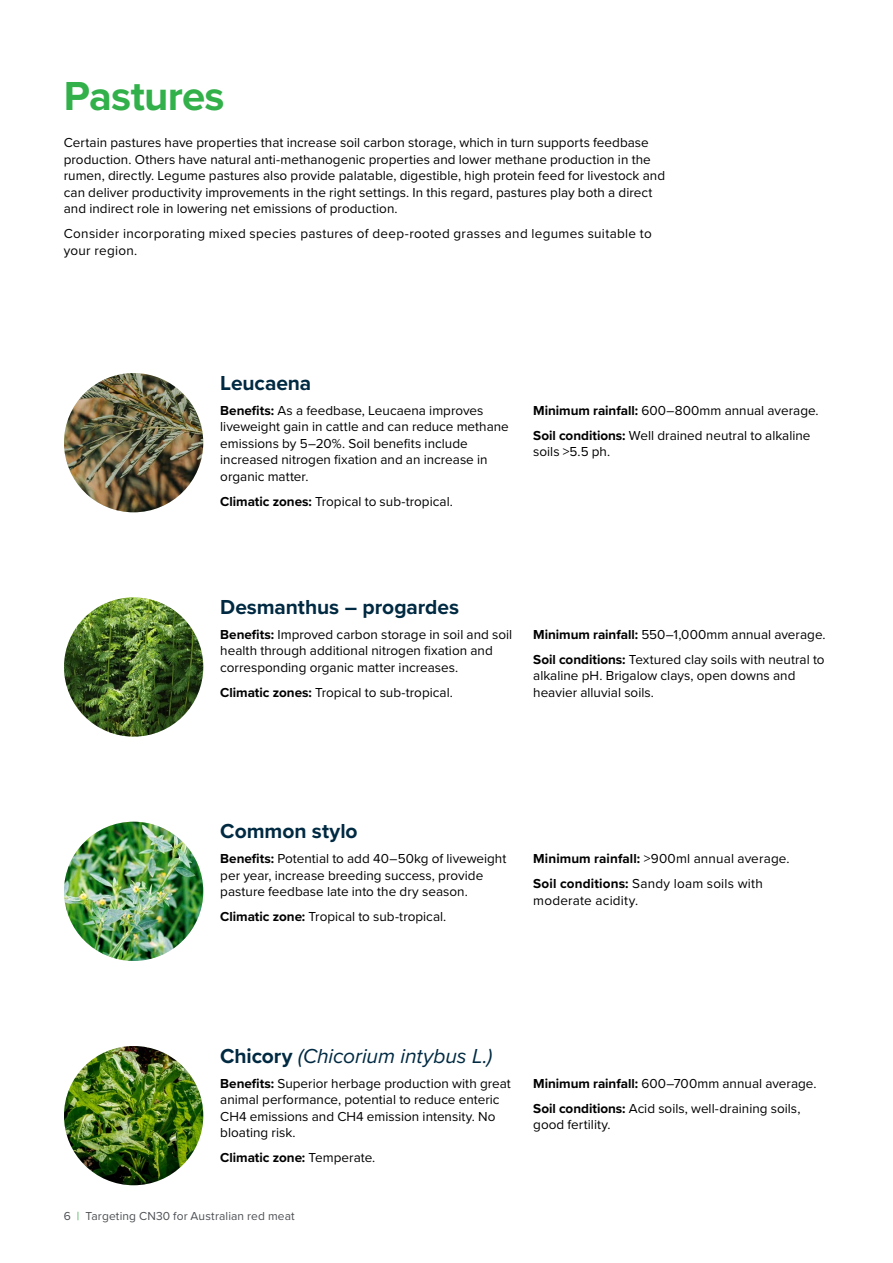
<style>
.page{position:relative;width:893px;height:1263px;background:#fff}
.page>*{position:absolute;margin:0;border:0;box-sizing:border-box;transform-origin:0 0}
.t1{font:700 42px "Proxima Nova";letter-spacing:-.02em;color:#32b04a}
.t2{font:700 21px "Proxima Nova";letter-spacing:-.005em;color:#002a42}
.t3{font:italic 21px "Proxima Nova";letter-spacing:-.005em;color:#002a42}
.t4{font:13.5px/16.5px "Proxima Nova";color:#000}
.t5{font:13.5px/16.5px "Proxima Nova";letter-spacing:.02em;color:#000}
.t6{font:700 13.5px "Proxima Nova";letter-spacing:-.005em;color:#000}
.t7{font:12px "Proxima Nova";letter-spacing:.01em;color:#4d5054}
.s1{font-weight:700}
.s2{font-weight:700;font-style:normal}
.s3{font-weight:400}
.s4{color:#32b04a}
</style>
<div class="page">
<img style="left:64px;top:373px;width:139px;height:139px;border-radius:70px">
<img style="left:64px;top:597px;width:139px;height:140px;border-radius:70px">
<img style="left:64px;top:822px;width:139px;height:139px;border-radius:70px">
<img style="left:64px;top:1046px;width:139px;height:139px;border-radius:70px">
<h1 class="t1" style="left:64px;top:64px;width:162px">Pastures</h1>
<p class="t4" style="left:64px;top:134px;width:603px">Certain pastures have properties that increase soil carbon storage, which in turn supports feedbase production. Others have natural anti-methanogenic properties and lower methane production in the rumen, directly. Legume pastures also provide palatable, digestible, high protein feed for livestock and can deliver productivity improvements in the right settings. In this regard, pastures play both a direct and indirect role in lowering net emissions of production.</p>
<p class="t5" style="left:64px;top:225px;width:589px">Consider incorporating mixed species pastures of deep-rooted grasses and legumes suitable to your region.</p>
<h2 class="t2" style="left:220px;top:367px;width:93px">Leucaena</h2>
<p class="t4" style="left:220px;top:401px;width:290px"><span class="s1">Benefits:</span> As a feedbase, Leucaena improves liveweight gain in cattle and can reduce methane emissions by 5–20%. Soil benefits include increased nitrogen fixation and an increase in organic matter.</p>
<p class="t4" style="left:220px;top:492px;width:234px"><span class="s1">Climatic zones:</span> Tropical to sub-tropical.</p>
<p class="t4" style="left:533px;top:397px;width:287px;line-height:25px"><span class="s1">Minimum rainfall:</span> 600–800mm annual average.<br><span class="s1">Soil conditions:</span> Well drained neutral to alkaline</p>
<p class="t4" style="left:533px;top:443px;width:79px">soils &gt;5.5 ph.</p>
<h2 class="t2" style="left:220px;top:591px;width:240px">Desmanthus – progardes</h2>
<p class="t4" style="left:220px;top:626px;width:293px"><span class="s1">Benefits:</span> Improved carbon storage in soil and soil health through additional nitrogen fixation and corresponding organic matter increases.</p>
<p class="t4" style="left:220px;top:684px;width:234px"><span class="s1">Climatic zones:</span> Tropical to sub-tropical.</p>
<p class="t4" style="left:533px;top:621px;width:294px;line-height:25px"><span class="s1">Minimum rainfall:</span> 550–1,000mm annual average.<br><span class="s1">Soil conditions:</span> Textured clay soils with neutral to</p>
<p class="t4" style="left:533px;top:667px;width:264px">alkaline pH. Brigalow clays, open downs and heavier alluvial soils.</p>
<h2 class="t2" style="left:220px;top:816px;width:139px">Common stylo</h2>
<p class="t4" style="left:220px;top:850px;width:288px"><span class="s1">Benefits:</span> Potential to add 40–50kg of liveweight per year, increase breeding success, provide pasture feedbase late into the dry season.</p>
<p class="t4" style="left:220px;top:908px;width:228px"><span class="s1">Climatic zone:</span> Tropical to sub-tropical.</p>
<p class="t4" style="left:533px;top:846px;width:258px;line-height:25px"><span class="s1">Minimum rainfall:</span> &gt;900ml annual average.<br><span class="s1">Soil conditions:</span> Sandy loam soils with</p>
<p class="t4" style="left:533px;top:891px;width:106px">moderate acidity.</p>
<h2 class="t3" style="left:220px;top:1040px;width:274px"><span class="s2">Chicory</span> (Chicorium intybus L.)</h2>
<p class="t4" style="left:220px;top:1074px;width:292px"><span class="s1">Benefits:</span> Superior herbage production with great animal performance, potential to reduce enteric CH4 emissions and CH4 emission intensity. No bloating risk.</p>
<p class="t6" style="left:220px;top:1147px;width:157px">Climatic zone: <span class="s3">Temperate.</span></p>
<p class="t7" style="left:64px;top:1207px;width:232px">6 <span class="s4">|</span> Targeting CN30 for Australian red meat</p>
<p class="t4" style="left:533px;top:1070px;width:285px;line-height:25px"><span class="s1">Minimum rainfall:</span> 600–700mm annual average.<br><span class="s1">Soil conditions:</span> Acid soils, well-draining soils,</p>
<p class="t4" style="left:533px;top:1116px;width:79px">good fertility.</p>
</div>
